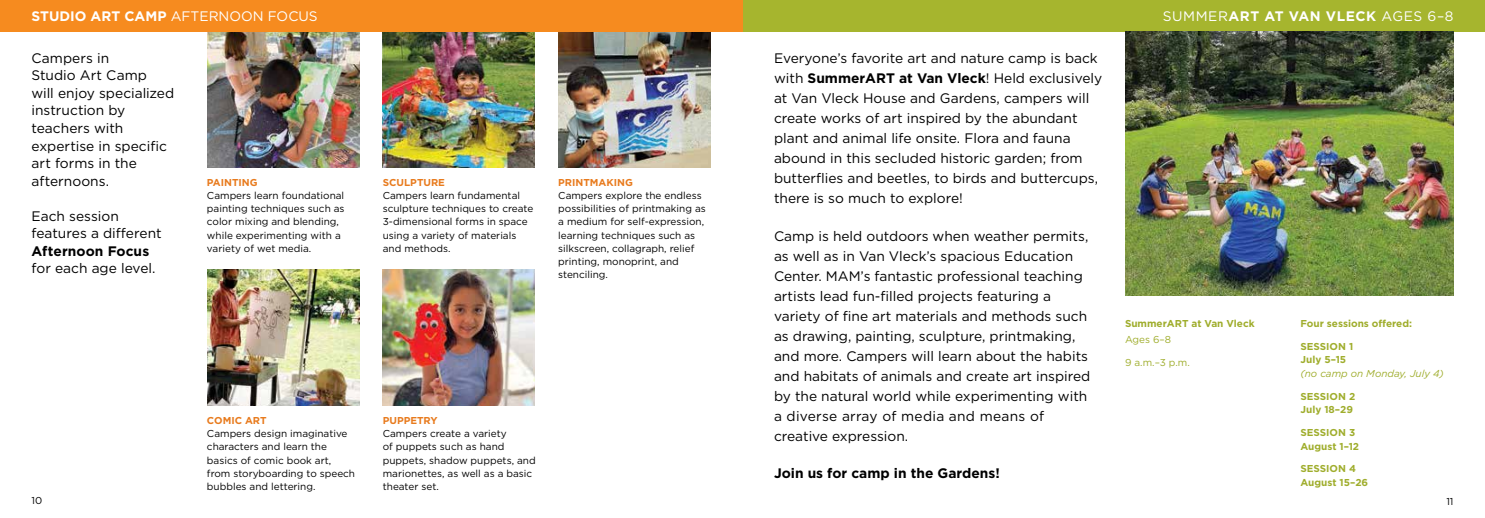
<style>
.page{position:relative;width:1485px;height:518px;background:#fff}
.page>*{position:absolute;margin:0;border:0;box-sizing:border-box;transform-origin:0 0}
.t1{font:13.75px/20px "Gotham";color:#000}
.t2{font:700 13.75px "Gotham";color:#000}
.t3{font:13.75px "Gotham";color:#fff}
.t4{font:13.75px "Gotham";letter-spacing:.04em;color:#fff}
.t5{font:10px/13.1px "Gotham";color:#000}
.t6{font:700 10px/13.8px "Gotham";color:#9fad2c}
.t7{font:700 10px "Gotham";color:#e87b1e}
.t8{font:italic 10px "Gotham";color:#9fad2c}
.t9{font:10px "Gotham";color:#9fad2c}
.s1{font-weight:700}
</style>
<div class="page">
<div style="left:742px;top:0;width:743px;height:32px;background:#a6b52e"></div>
<img style="left:207px;top:32px;width:152px;height:135px">
<img style="left:207px;top:269px;width:152px;height:136px">
<img style="left:382px;top:269px;width:153px;height:136px">
<img style="left:382px;top:32px;width:153px;height:135px">
<img style="left:558px;top:32px;width:152px;height:135px">
<div style="left:0;top:0;width:742px;height:32px;background:#f68b1f"></div>
<img style="left:1125px;top:32px;width:329px;height:263px">
<p class="t3" style="left:32px;top:8px;width:288px"><span class="s1">STUDIO ART CAMP</span> AFTERNOON FOCUS</p>
<p class="t1" style="left:32px;top:49px;width:144px;line-height:17.5px">Campers in<br>Studio Art Camp<br>will enjoy specialized instruction by teachers with expertise in specific art forms in the afternoons.</p>
<p class="t1" style="left:32px;top:206px;width:132px;line-height:17.5px">Each session features a different</p>
<p class="t2" style="left:32px;top:241px;width:119px">Afternoon Focus</p>
<p class="t1" style="left:32px;top:258px;width:126px">for each age level.</p>
<p class="t7" style="left:207px;top:176px;width:52px">PAINTING</p>
<p class="t5" style="left:207px;top:189px;width:139px">Campers learn foundational painting techniques such as color mixing and blending, while experimenting with a variety of wet media.</p>
<p class="t7" style="left:383px;top:176px;width:64px">SCULPTURE</p>
<p class="t5" style="left:383px;top:189px;width:152px">Campers learn fundamental sculpture techniques to create<br>3-dimensional forms in space using a variety of materials and methods.</p>
<p class="t7" style="left:558px;top:176px;width:76px">PRINTMAKING</p>
<p class="t5" style="left:558px;top:189px;width:149px">Campers explore the endless possibilities of printmaking as a medium for self-expression, learning techniques such as silkscreen, collagraph, relief printing, monoprint, and stenciling.</p>
<p class="t7" style="left:207px;top:414px;width:61px">COMIC ART</p>
<p class="t5" style="left:207px;top:427px;width:150px">Campers design imaginative characters and learn the basics of comic book art, from storyboarding to speech bubbles and lettering.</p>
<p class="t7" style="left:383px;top:414px;width:56px">PUPPETRY</p>
<p class="t5" style="left:383px;top:427px;width:154px">Campers create a variety<br>of puppets such as hand puppets, shadow puppets, and marionettes, as well as a basic theater set.</p>
<p class="t1" style="left:774px;top:48px;width:330px">Everyone’s favorite art and nature camp is back with <span class="s1">SummerART at Van Vleck</span>! Held exclusively at Van Vleck House and Gardens, campers will create works of art inspired by the abundant plant and animal life onsite. Flora and fauna abound in this secluded historic garden; from butterflies and beetles, to birds and buttercups, there is so much to explore!</p>
<p class="t1" style="left:774px;top:225px;width:318px">Camp is held outdoors when weather permits, as well as in Van Vleck’s spacious Education Center. MAM’s fantastic professional teaching artists lead fun-filled projects featuring a variety of fine art materials and methods such as drawing, painting, sculpture, printmaking, and more. Campers will learn about the habits and habitats of animals and create art inspired by the natural world while experimenting with a diverse array of media and means of creative expression.</p>
<p class="t2" style="left:774px;top:464px;width:227px">Join us for camp in the Gardens!</p>
<p class="t4" style="left:1163px;top:8px;width:292px">SUMMER<span class="s1">ART AT VAN VLECK</span> AGES 6–8</p>
<p class="t6" style="left:1125px;top:316px;width:131px">SummerART at Van Vleck</p>
<p class="t9" style="left:1125px;top:333px;width:48px">Ages 6–8</p>
<p class="t9" style="left:1125px;top:356px;width:66px">9 a.m.–3 p.m.</p>
<p class="t6" style="left:1301px;top:316px;width:113px">Four sessions offered:</p>
<p class="t6" style="left:1301px;top:339px;width:54px">SESSION 1<br>July 5–15</p>
<p class="t8" style="left:1301px;top:367px;width:145px">(no camp on Monday, July 4)</p>
<p class="t6" style="left:1301px;top:389px;width:56px">SESSION 2<br>July 18–29</p>
<p class="t6" style="left:1301px;top:425px;width:60px">SESSION 3<br>August 1–12</p>
<p class="t6" style="left:1301px;top:461px;width:69px">SESSION 4<br>August 15–26</p>
<p class="t5" style="left:32px;top:494px;width:12px">10</p>
<p class="t5" style="left:1446px;top:494px;width:9px">11</p>
</div>
